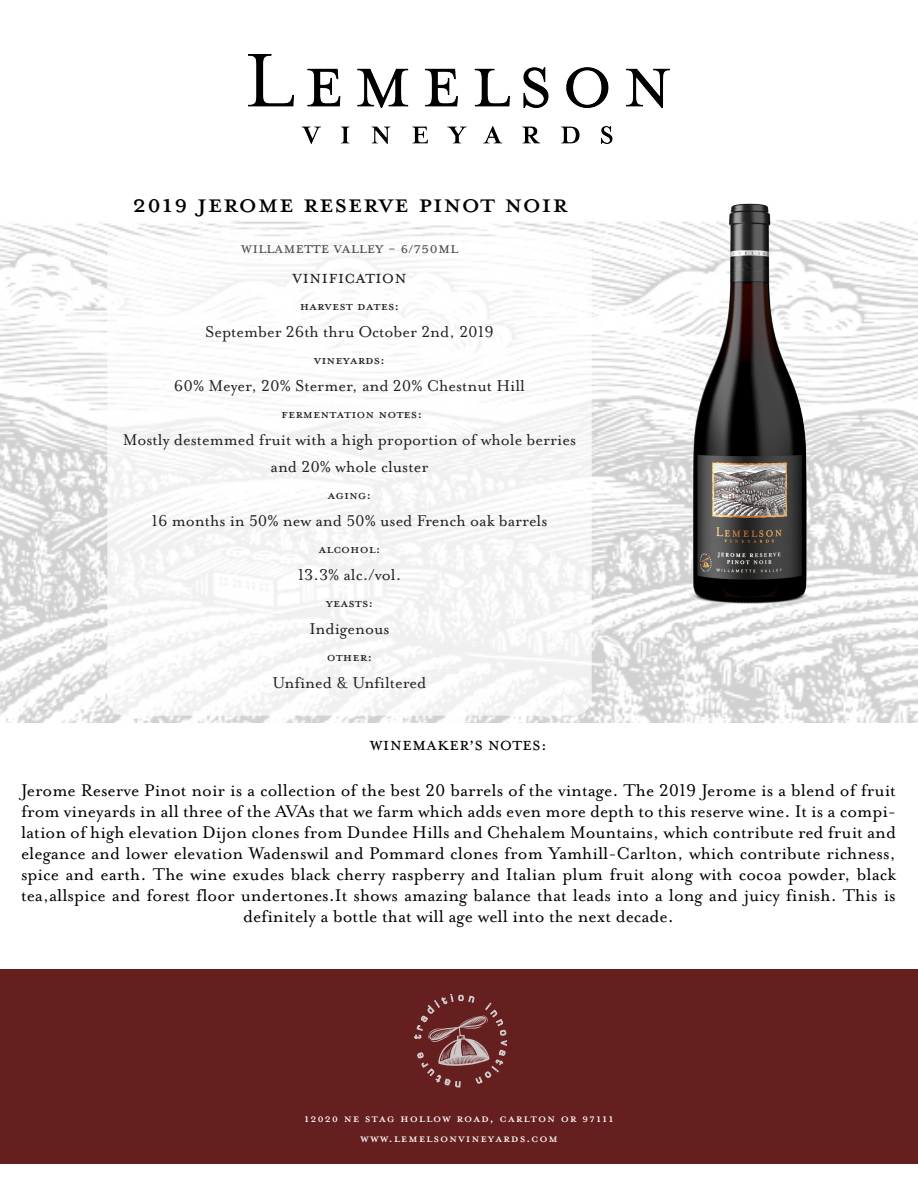
<style>
.page{position:relative;width:918px;height:1188px;background:#fff}
.page>*{position:absolute;margin:0;border:0;box-sizing:border-box;transform-origin:0 0}
.t1{font:37.65px "Mrs Eaves All Petite Caps OT";color:#000}
.t2{font:21px "Mrs Eaves All Small Caps OT";color:#000}
.t3{font:21px "Mrs Eaves All Small Caps OT";color:#231f20}
.t4{font:19.5px/21px "Mrs Eaves Lining OT";color:#000;text-align:center}
.t5{font:18px/27px "Mrs Eaves Lining OT";color:#231f20;text-align:center}
.t6{font:18px "Mrs Eaves All Petite Caps OT";color:#231f20}
.t7{font:18px "Mrs Eaves All Small Caps OT";color:#000}
.t8{font:16.5px "Mrs Eaves All Petite Caps OT";letter-spacing:.05em;color:#fff}
</style>
<div class="page">
<div style="left:0;top:969px;width:918px;height:195px;background:#651f1f"></div>
<img style="left:430px;top:1019px;width:39px;height:47px">
<svg style="left:456px;top:1081px;width:4px;height:6px"></svg>
<svg style="left:417px;top:1052px;width:33px;height:33px"></svg>
<svg style="left:414px;top:994px;width:39px;height:45px"></svg>
<svg style="left:459px;top:995px;width:4px;height:6px"></svg>
<svg style="left:469px;top:996px;width:38px;height:88px"></svg>
<img style="left:0;top:220px;width:918px;height:503px">
<img style="left:248px;top:54px;width:422px;height:89px">
<div style="left:107px;top:236px;width:485px;height:480px;background:#fff;border-radius:18px"></div>
<img style="left:676px;top:203px;width:144px;height:456px">
<p class="t1" style="left:133px;top:186px;width:437px">2019 Jerome reserve pinot noir</p>
<p class="t7" style="left:241px;top:241px;width:219px">willamette valley - 6/750ml</p>
<p class="t3" style="left:292px;top:269px;width:116px">vinification</p>
<p class="t6" style="left:300px;top:298px;width:101px">Harvest dates:</p>
<p class="t5" style="left:205px;top:319px;width:290px">September 26th thru October 2nd, 2019</p>
<p class="t6" style="left:314px;top:352px;width:73px">vineyards:</p>
<p class="t5" style="left:174px;top:373px;width:353px">60% Meyer, 20% Stermer, and 20% Chestnut Hill</p>
<p class="t6" style="left:281px;top:406px;width:143px">Fermentation Notes:</p>
<p class="t5" style="left:123px;top:427px;width:455px">Mostly destemmed fruit with a high proportion of whole berries and 20% whole cluster</p>
<p class="t6" style="left:328px;top:487px;width:45px">Aging:</p>
<p class="t5" style="left:151px;top:508px;width:398px">16 months in 50% new and 50% used French oak barrels</p>
<p class="t6" style="left:318px;top:541px;width:64px">Alcohol:</p>
<p class="t5" style="left:298px;top:562px;width:105px">13.3% alc./vol.</p>
<p class="t6" style="left:326px;top:595px;width:49px">Yeasts:</p>
<p class="t5" style="left:309px;top:616px;width:82px">Indigenous</p>
<p class="t6" style="left:327px;top:649px;width:47px">other:</p>
<p class="t5" style="left:273px;top:670px;width:155px">Unfined &amp; Unfiltered</p>
<p class="t2" style="left:369px;top:735px;width:180px">WINEMAKER’S NOTES:</p>
<p class="t4" style="left:21px;top:780px;width:877px">Jerome Reserve Pinot noir is a collection of the best 20 barrels of the vintage. The 2019 Jerome is a blend of fruit from vineyards in all three of the AVAs that we farm which adds even more depth to this reserve wine. It is a compi&shy;lation of high elevation Dijon clones from Dundee Hills and Chehalem Mountains, which contribute red fruit and elegance and lower elevation Wadenswil and Pommard clones from Yamhill-Carlton, which contribute richness, spice and earth. The wine exudes black cherry raspberry and Italian plum fruit along with cocoa powder, black tea,allspice and forest floor undertones.It shows amazing balance that leads into a long and juicy finish. This is definitely a bottle that will age well into the next decade.</p>
<p class="t8" style="left:304px;top:1111px;width:311px">12020 NE Stag hollow road, carlton OR 97111</p>
<p class="t8" style="left:360px;top:1130px;width:199px">www.lemelsonvineyards.com</p>
</div>
